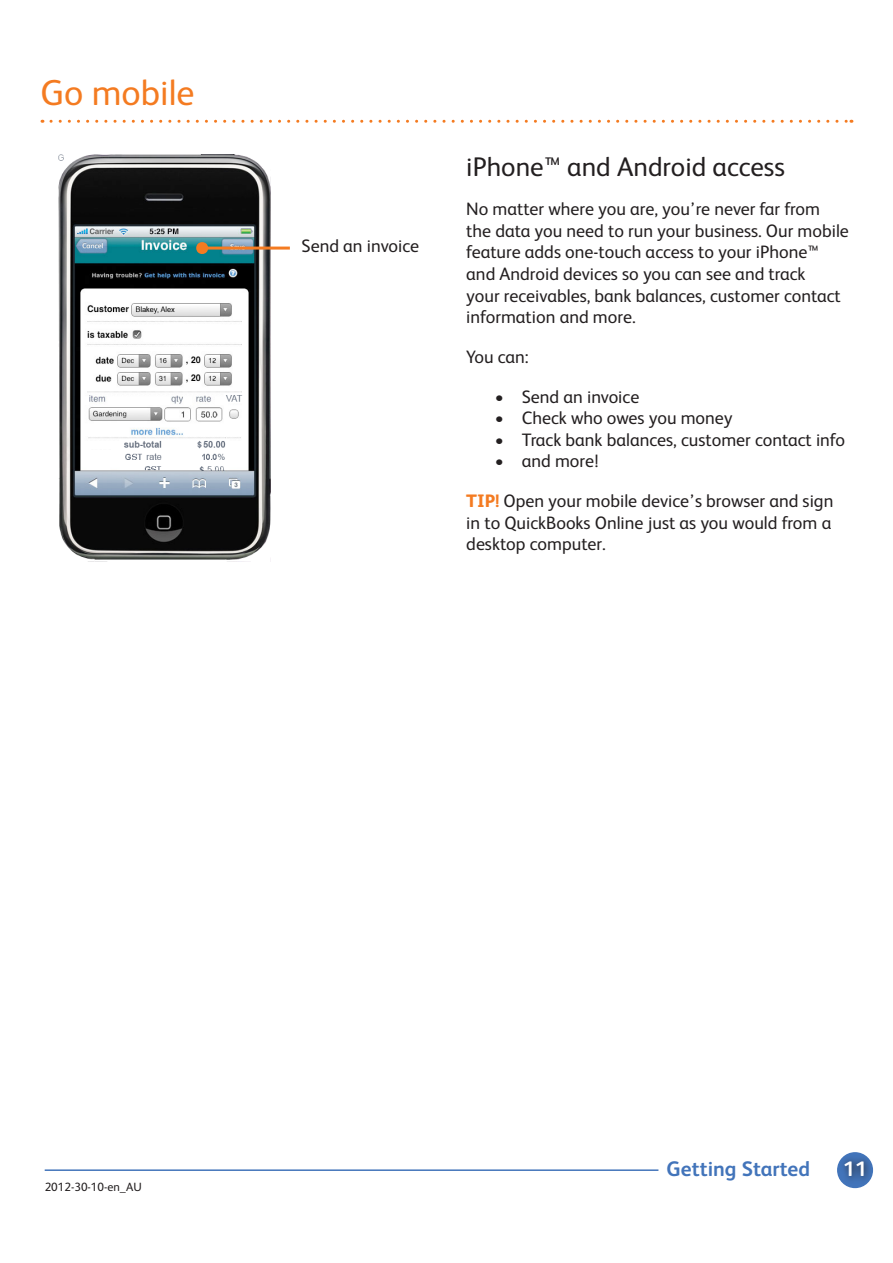
<style>
.page{position:relative;width:893px;height:1263px;background:#fff}
.page>*{position:absolute;margin:0;border:0;box-sizing:border-box;transform-origin:0 0}
.t1{font:36px "FS Albert";color:#f47b21}
.t2{font:27px "FS Albert";color:#231f20}
.t3{font:700 21px "FS Albert";color:#4274ba}
.t4{font:700 21px "FS Albert";color:#fff}
.t5{font:18px/21.6px "FS Albert";color:#231f20}
.t6{font:12px "FS Albert";color:#231f20}
.s1{font-weight:800;color:#f47b21}
</style>
<div class="page">
<hr style="left:45px;top:1169px;width:613px;height:2px;background:#4274ba">
<div style="left:838px;top:1153px;width:34px;height:34px;background:#4274ba;border-radius:50%"></div>
<div style="left:837px;top:1152px;width:36px;height:36px;border:2px solid #4274ba;border-radius:50%"></div>
<div style="left:839px;top:1155px;width:34px;height:29px;background:#231f20;opacity:.75"></div>
<img style="left:58px;top:155px;width:212px;height:405px">
<svg style="left:51px;top:120px;width:801px;height:3px"></svg>
<svg style="left:196px;top:241px;width:94px;height:14px"></svg>
<h1 class="t1" style="left:40px;top:69px;width:156px">Go mobile</h1>
<p class="t5" style="left:302px;top:234px;width:119px">Send an invoice</p>
<h2 class="t2" style="left:466px;top:149px;width:320px">iPhone™ and Android access</h2>
<p class="t5" style="left:466px;top:197px;width:384px">No matter where you are, you’re never far from the data you need to run your business. Our mobile feature adds one-touch access to your iPhone™ and Android devices so you can see and track<br>your receivables, bank balances, customer contact information and more.</p>
<p class="t5" style="left:466px;top:345px;width:64px">You can:</p>
<p class="t5" style="left:495px;top:385px;width:146px">• Send an invoice</p>
<p class="t5" style="left:495px;top:406px;width:239px">• Check who owes you money</p>
<p class="t5" style="left:495px;top:428px;width:352px">• Track bank balances, customer contact info</p>
<p class="t5" style="left:466px;top:440px;width:369px;line-height:39.6px;text-indent:28px">• and more!<br><span class="s1">TIP!</span> Open your mobile device’s browser and sign</p>
<p class="t5" style="left:466px;top:511px;width:367px">in to QuickBooks Online just as you would from a desktop computer.</p>
<p class="t6" style="left:45px;top:1179px;width:99px">2012-30-10-en_AU</p>
<p class="t3" style="left:667px;top:1154px;width:145px">Getting Started</p>
<p class="t4" style="left:843px;top:1154px;width:25px">11</p>
</div>
